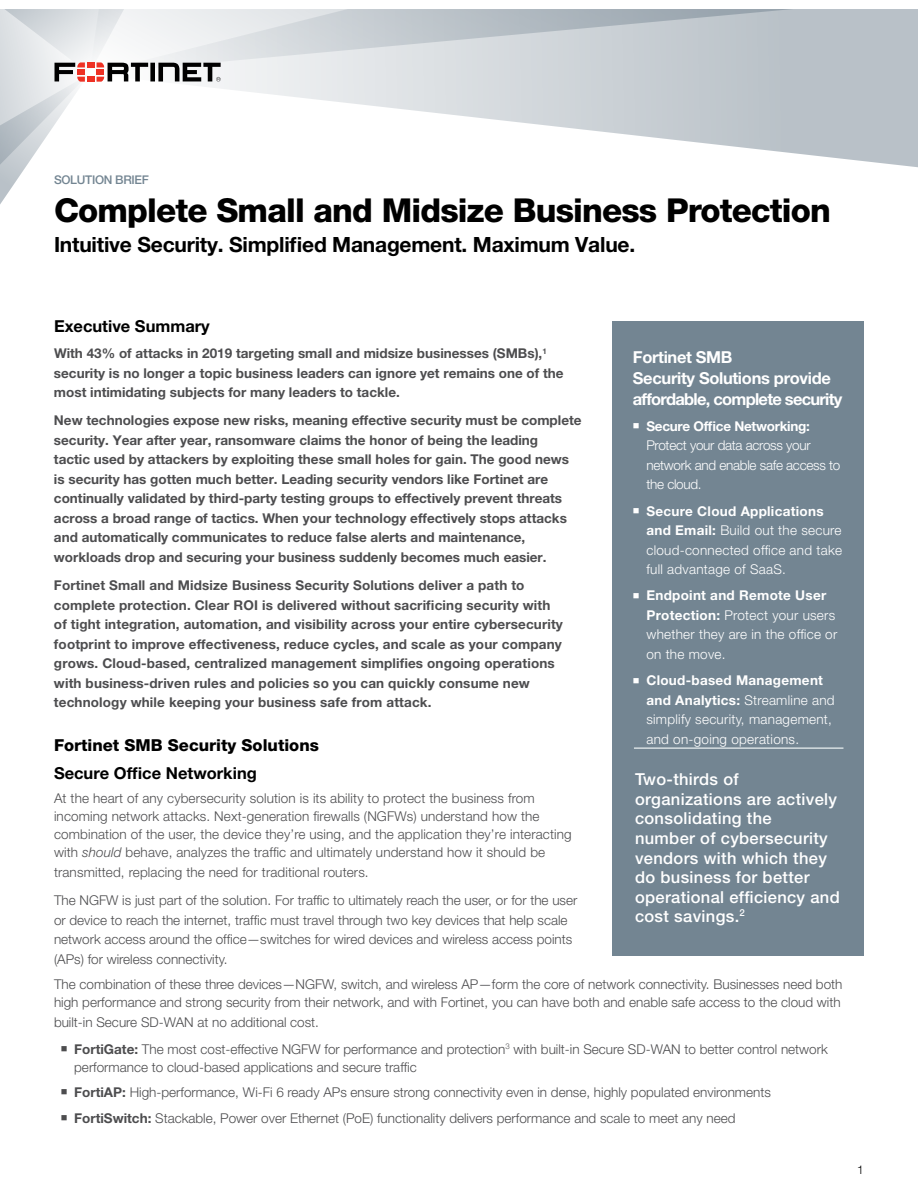
<style>
.page{position:relative;width:918px;height:1188px;background:#fff}
.page>*{position:absolute;margin:0;border:0;box-sizing:border-box;transform-origin:0 0}
.t1{font:800 33px "Helvetica Neue LT Pro";letter-spacing:-.025em;color:#000}
.t2{font:700 21px "Helvetica Neue LT Pro";letter-spacing:-.01em;color:#000}
.t3{font:500 16.5px/19.5px "Helvetica Neue LT Pro";letter-spacing:.02em;color:#fff}
.t4{font:700 16.5px/21px "Helvetica Neue LT Pro";letter-spacing:-.02em;color:#fff}
.t5{font:700 16.5px "Helvetica Neue LT Pro";color:#000}
.t6{font:800 16.5px "Helvetica Neue LT Pro";color:#000}
.t7{font:300 13.5px/18px "Helvetica Neue LT Pro";color:#4d4d4f}
.t8{font:700 13.5px/19.5px "Helvetica Neue LT Pro";color:#4d4d4f}
.t9{font:300 13.5px/19.5px "Helvetica Neue LT Pro";letter-spacing:.02em;color:#fff}
.t10{font:300 13.5px/19.5px "Helvetica Neue LT Pro";letter-spacing:-.02em;color:#fff}
.t11{font:500 12px "Helvetica Neue LT Pro";letter-spacing:-.025em;color:#738592}
.t12{font:300 12px "Helvetica Neue LT Pro";color:#000}
.s1{font-style:italic}
.s2{font-weight:700}
</style>
<div class="page">
<svg style="left:221px;top:9px;width:697px;height:158px"></svg>
<svg style="left:221px;top:9px;width:572px;height:65px;background:#cad0d5"></svg>
<svg style="left:0;top:9px;width:221px;height:195px"></svg>
<div style="left:612px;top:321px;width:252px;height:634px;background:#738592"></div>
<hr style="left:242px;top:40px;width:1px;height:64px;background:#000">
<hr style="left:634px;top:747px;width:209px;height:2px;background:#d6dee1">
<p class="t11" style="left:54px;top:172px;width:97px">SOLUTION BRIEF</p>
<h1 class="t1" style="left:54px;top:190px;width:779px">Complete Small and Midsize Business Protection</h1>
<h2 class="t2" style="left:54px;top:232px;width:583px">Intuitive Security. Simplified Management. Maximum Value.</h2>
<p class="t5" style="left:54px;top:316px;width:157px">Executive Summary</p>
<p class="t8" style="left:54px;top:343px;width:511px">With 43% of attacks in 2019 targeting small and midsize businesses (SMBs),<sup>1 </sup>security is no longer a topic business leaders can ignore yet remains one of the most intimidating subjects for many leaders to tackle.</p>
<p class="t8" style="left:54px;top:411px;width:529px">New technologies expose new risks, meaning effective security must be complete security. Year after year, ransomware claims the honor of being the leading<br>tactic used by attackers by exploiting these small holes for gain. The good news is security has gotten much better. Leading security vendors like Fortinet are continually validated by third-party testing groups to effectively prevent threats across a broad range of tactics. When your technology effectively stops attacks and automatically communicates to reduce false alerts and maintenance, workloads drop and securing your business suddenly becomes much easier.</p>
<p class="t8" style="left:54px;top:575px;width:510px">Fortinet Small and Midsize Business Security Solutions deliver a path to complete protection. Clear ROI is delivered without sacrificing security with of tight integration, automation, and visibility across your entire cybersecurity footprint to improve effectiveness, reduce cycles, and scale as your company grows. Cloud-based, centralized management simplifies ongoing operations with business-driven rules and policies so you can quickly consume new technology while keeping your business safe from attack.</p>
<p class="t6" style="left:54px;top:735px;width:266px">Fortinet SMB Security Solutions</p>
<p class="t5" style="left:54px;top:762px;width:204px">Secure Office Networking</p>
<p class="t7" style="left:54px;top:789px;width:519px">At the heart of any cybersecurity solution is its ability to protect the business from incoming network attacks. Next-generation firewalls (NGFWs) understand how the combination of the user, the device they’re using, and the application they’re interacting with <span class="s1">should</span> behave, analyzes the traffic and ultimately understand how it should be</p>
<p class="t7" style="left:54px;top:858px;width:525px;line-height:28.3px">transmitted, replacing the need for traditional routers.<br>The NGFW is just part of the solution. For traffic to ultimately reach the user, or for the user</p>
<p class="t7" style="left:54px;top:910px;width:520px;line-height:19.5px">or device to reach the internet, traffic must travel through two key devices that help scale network access around the office—switches for wired devices and wireless access points (APs) for wireless connectivity.</p>
<p class="t4" style="left:633px;top:346px;width:211px">Fortinet SMB<br>Security Solutions provide affordable, complete security</p>
<p class="t10" style="left:646px;top:416px;width:195px;text-indent:-14px">■ <span class="s2">Secure Office Networking:<br></span>Protect your data across your network and enable safe access to the cloud.</p>
<p class="t9" style="left:646px;top:501px;width:197px;text-indent:-14px">■ <span class="s2">Secure Cloud Applications and Email:</span> Build out the secure cloud-connected office and take full advantage of SaaS.</p>
<p class="t9" style="left:646px;top:586px;width:192px;text-indent:-14px">■ <span class="s2">Endpoint and Remote User<br>Protection:</span> Protect your users whether they are in the office or on the move.</p>
<p class="t9" style="left:646px;top:670px;width:190px;text-indent:-14px">■ <span class="s2">Cloud-based Management and Analytics:</span> Streamline and simplify security, management, and on-going operations.</p>
<p class="t3" style="left:635px;top:770px;width:206px">Two-thirds of organizations are actively consolidating the<br>number of cybersecurity vendors with which they do business for better operational efficiency and cost savings.<sup>2</sup></p>
<p class="t7" style="left:54px;top:975px;width:790px">The combination of these three devices—NGFW, switch, and wireless AP—form the core of network connectivity. Businesses need both high performance and strong security from their network, and with Fortinet, you can have both and enable safe access to the cloud with</p>
<p class="t7" style="left:54px;top:1013px;width:267px">built-in Secure SD-WAN at no additional cost.</p>
<p class="t7" style="left:74px;top:1040px;width:755px;text-indent:-14px">■ <span class="s2">FortiGate:</span> The most cost-effective NGFW for performance and protection<sup>3</sup> with built-in Secure SD-WAN to better control network performance to cloud-based applications and secure traffic</p>
<p class="t7" style="left:61px;top:1082px;width:712px">■ <span class="s2">FortiAP:</span> High-performance, Wi-Fi 6 ready APs ensure strong connectivity even in dense, highly populated environments</p>
<p class="t7" style="left:61px;top:1109px;width:676px">■ <span class="s2">FortiSwitch:</span> Stackable, Power over Ethernet (PoE) functionality delivers performance and scale to meet any need</p>
<p class="t12" style="left:857px;top:1163px;width:8px">1</p>
</div>
